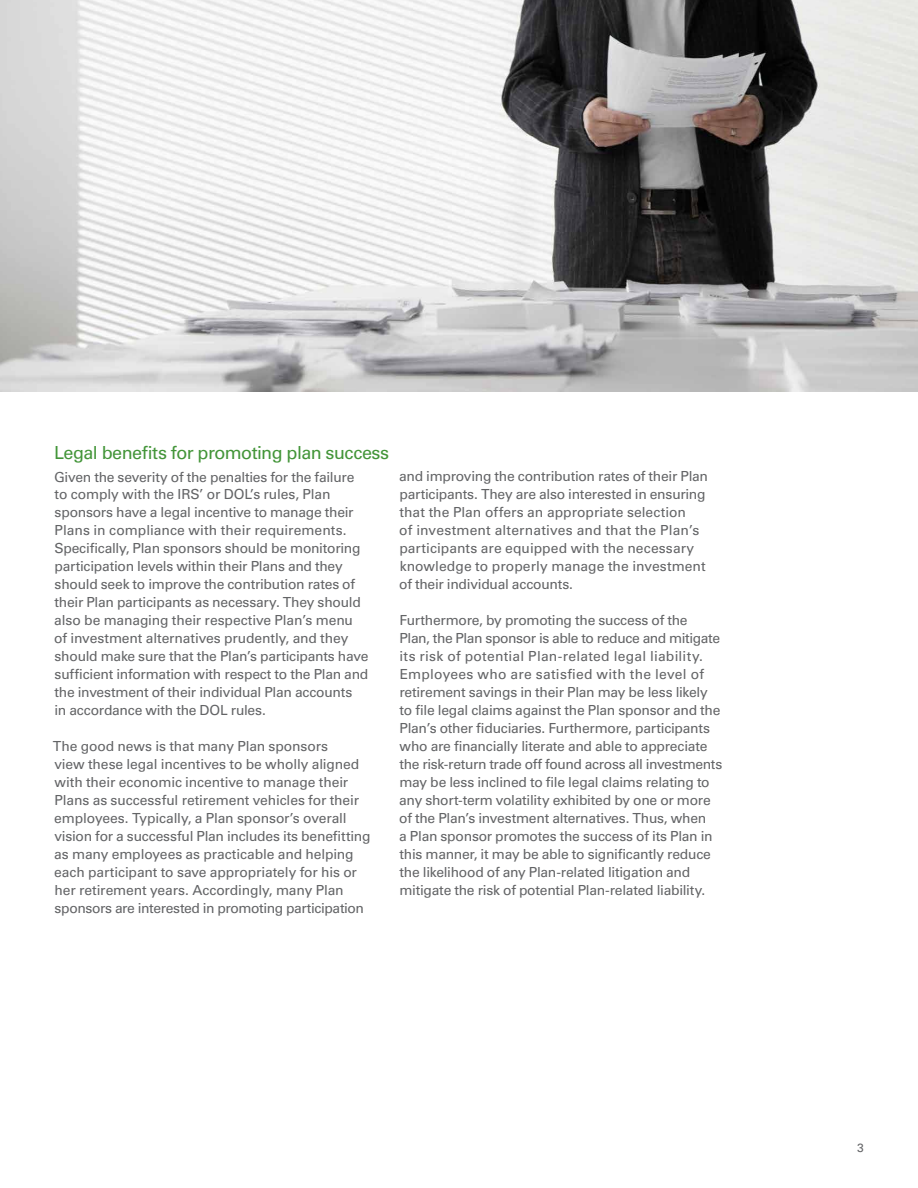
<style>
.page{position:relative;width:918px;height:1188px;background:#fff}
.page>*{position:absolute;margin:0;border:0;box-sizing:border-box;transform-origin:0 0}
.t1{font:18px "Univers LT Std";letter-spacing:-.03em;color:#439539}
.t2{font:13.8px/18px "Univers LT Std";letter-spacing:-.015em;color:#636466}
.t3{font:12px "Univers LT Std";color:#636466}
</style>
<div class="page">
<img style="left:0;top:0;width:918px;height:392px">
<h1 class="t1" style="left:54px;top:442px;width:337px">Legal benefits for promoting plan success</h1>
<p class="t2" style="left:54px;top:468px;width:316px">Given the severity of the penalties for the failure to comply with the IRS’ or DOL’s rules, Plan sponsors have a legal incentive to manage their Plans in compliance with their requirements.<br>Specifically, Plan sponsors should be monitoring participation levels within their Plans and they should seek to improve the contribution rates of their Plan participants as necessary. They should also be managing their respective Plan’s menu of investment alternatives prudently, and they should make sure that the Plan’s participants have sufficient information with respect to the Plan and the investment of their individual Plan accounts<br>in accordance with the DOL rules.</p>
<p class="t2" style="left:53px;top:738px;width:319px">The good news is that many Plan sponsors<br>view these legal incentives to be wholly aligned with their economic incentive to manage their Plans as successful retirement vehicles for their employees. Typically, a Plan sponsor’s overall vision for a successful Plan includes its benefitting as many employees as practicable and helping each participant to save appropriately for his or her retirement years. Accordingly, many Plan sponsors are interested in promoting participation</p>
<p class="t2" style="left:399px;top:468px;width:310px">and improving the contribution rates of their Plan participants. They are also interested in ensuring that the Plan offers an appropriate selection<br>of investment alternatives and that the Plan’s participants are equipped with the necessary knowledge to properly manage the investment of their individual accounts.</p>
<p class="t2" style="left:399px;top:612px;width:325px">Furthermore, by promoting the success of the<br>Plan, the Plan sponsor is able to reduce and mitigate its risk of potential Plan-related legal liability.<br>Employees who are satisfied with the level of retirement savings in their Plan may be less likely to file legal claims against the Plan sponsor and the Plan’s other fiduciaries. Furthermore, participants who are financially literate and able to appreciate the risk-return trade off found across all investments may be less inclined to file legal claims relating to any short-term volatility exhibited by one or more of the Plan’s investment alternatives. Thus, when<br>a Plan sponsor promotes the success of its Plan in this manner, it may be able to significantly reduce the likelihood of any Plan-related litigation and mitigate the risk of potential Plan-related liability.</p>
<p class="t3" style="left:857px;top:1141px;width:8px">3</p>
</div>
